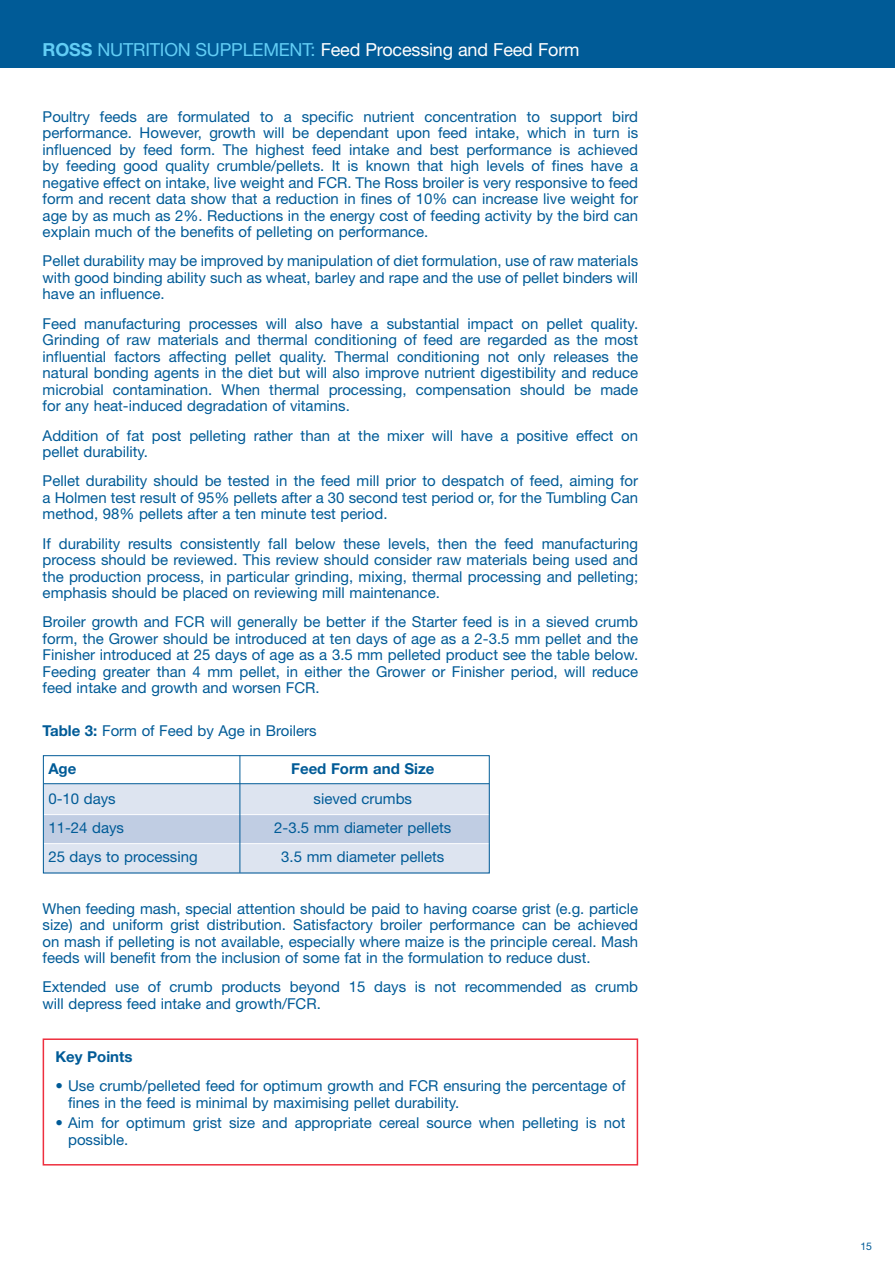
<style>
.page{position:relative;width:895px;height:1264px;background:#fff}
.page>*{position:absolute;margin:0;border:0;box-sizing:border-box;transform-origin:0 0}
.t1{font:18px "Helvetica Neue";letter-spacing:-.01em;color:#fff}
.t2{font:15px/16.5px "Helvetica Neue";color:#005b97;text-align:justify}
.t3{font:700 15px "Helvetica Neue";color:#005b97}
.t4{font:10.5px "Helvetica Neue";color:#005b97}
.s1{font-weight:700;color:#62cdf5}
.s2{color:#62cdf5}
.s3{font-weight:700}
</style>
<div class="page">
<div style="left:0;top:0;width:895px;height:68px;background:#005b97"></div>
<div style="left:43px;top:784px;width:446px;height:89px;background:#dde4f0"></div>
<div style="left:43px;top:814px;width:447px;height:29px;background:#c0cde3"></div>
<div style="left:43px;top:814px;width:447px;height:30px;border:1px solid #fff"></div>
<hr style="left:44px;top:783px;width:445px;height:1px;background:#005b97">
<div style="left:43px;top:755px;width:446px;height:118px;border:1px solid #005b97"></div>
<hr style="left:239px;top:755px;width:1px;height:117px;background:#005b97">
<div style="left:43px;top:1038px;width:595px;height:127px;border:2px solid #ee2f3e"></div>
<p class="t1" style="left:43px;top:43px;width:538px"><span class="s1">ROSS</span> <span class="s2">NUTRITION SUPPLEMENT:</span> Feed Processing and Feed Form</p>
<p class="t2" style="left:43px;top:109px;width:597px">Poultry feeds are formulated to a specific nutrient concentration to support bird performance. However, growth will be dependant upon feed intake, which in turn is influenced by feed form. The highest feed intake and best performance is achieved by feeding good quality crumble/pellets. It is known that high levels of fines have a negative effect on intake, live weight and FCR. The Ross broiler is very responsive to feed form and recent data show that a reduction in fines of 10% can increase live weight for age by as much as 2%. Reductions in the energy cost of feeding activity by the bird can explain much of the benefits of pelleting on performance.</p>
<p class="t2" style="left:43px;top:254px;width:597px">Pellet durability may be improved by manipulation of diet formulation, use of raw materials with good binding ability such as wheat, barley and rape and the use of pellet binders will have an influence.</p>
<p class="t2" style="left:43px;top:316px;width:597px">Feed manufacturing processes will also have a substantial impact on pellet quality.<br>Grinding of raw materials and thermal conditioning of feed are regarded as the most influential factors affecting pellet quality. Thermal conditioning not only releases the natural bonding agents in the diet but will also improve nutrient digestibility and reduce microbial contamination. When thermal processing, compensation should be made for any heat-induced degradation of vitamins.</p>
<p class="t2" style="left:43px;top:428px;width:597px">Addition of fat post pelleting rather than at the mixer will have a positive effect on pellet durability.</p>
<p class="t2" style="left:43px;top:474px;width:597px">Pellet durability should be tested in the feed mill prior to despatch of feed, aiming for a Holmen test result of 95% pellets after a 30 second test period or, for the Tumbling Can method, 98% pellets after a ten minute test period.</p>
<p class="t2" style="left:43px;top:536px;width:597px">If durability results consistently fall below these levels, then the feed manufacturing process should be reviewed. This review should consider raw materials being used and the production process, in particular grinding, mixing, thermal processing and pelleting; emphasis should be placed on reviewing mill maintenance.</p>
<p class="t2" style="left:43px;top:615px;width:597px">Broiler growth and FCR will generally be better if the Starter feed is in a sieved crumb form, the Grower should be introduced at ten days of age as a 2-3.5 mm pellet and the Finisher introduced at 25 days of age as a 3.5 mm pelleted product see the table below.<br>Feeding greater than 4 mm pellet, in either the Grower or Finisher period, will reduce feed intake and growth and worsen FCR.</p>
<p class="t2" style="left:43px;top:724px;width:275px"><span class="s3">Table 3:</span> Form of Feed by Age in Broilers</p>
<p class="t3" style="left:48px;top:763px;width:30px">Age</p>
<p class="t3" style="left:291px;top:763px;width:145px">Feed Form and Size</p>
<p class="t2" style="left:48px;top:791px;width:69px">0-10 days</p>
<p class="t2" style="left:313px;top:791px;width:100px">sieved crumbs</p>
<p class="t2" style="left:48px;top:820px;width:77px">11-24 days</p>
<p class="t2" style="left:274px;top:820px;width:179px">2-3.5 mm diameter pellets</p>
<p class="t2" style="left:48px;top:850px;width:151px">25 days to processing</p>
<p class="t2" style="left:281px;top:850px;width:164px">3.5 mm diameter pellets</p>
<p class="t2" style="left:43px;top:901px;width:597px">When feeding mash, special attention should be paid to having coarse grist (e.g. particle size) and uniform grist distribution. Satisfactory broiler performance can be achieved on mash if pelleting is not available, especially where maize is the principle cereal. Mash feeds will benefit from the inclusion of some fat in the formulation to reduce dust.</p>
<p class="t2" style="left:43px;top:980px;width:597px">Extended use of crumb products beyond 15 days is not recommended as crumb will depress feed intake and growth/FCR.</p>
<p class="t3" style="left:55px;top:1051px;width:79px">Key Points</p>
<p class="t2" style="left:68px;top:1079px;width:559px;text-indent:-13px">• Use crumb/pelleted feed for optimum growth and FCR ensuring the percentage of fines in the feed is minimal by maximising pellet durability.</p>
<p class="t2" style="left:68px;top:1116px;width:559px;text-indent:-13px">• Aim for optimum grist size and appropriate cereal source when pelleting is not possible.</p>
<p class="t4" style="left:860px;top:1242px;width:13px">15</p>
</div>
